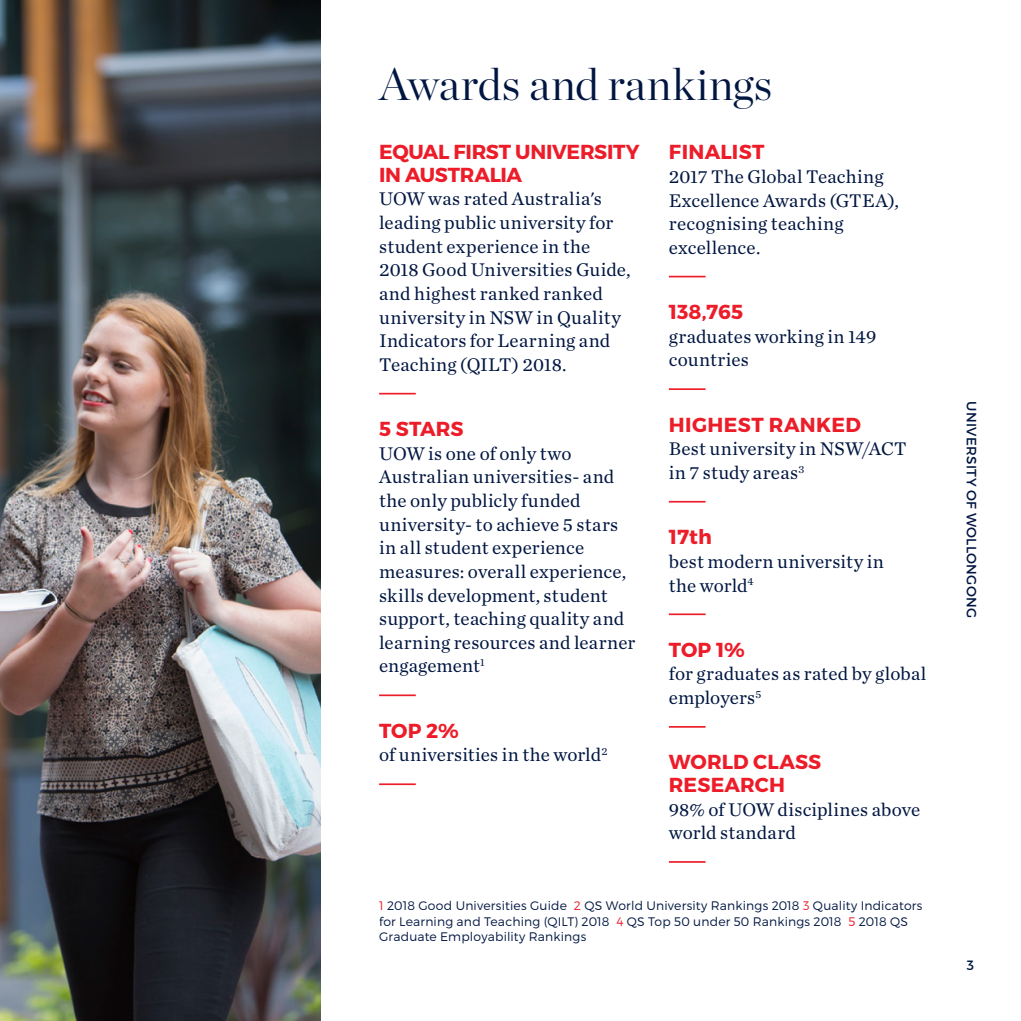
<style>
.page{position:relative;width:1021px;height:1021px;background:#fff}
.page>*{position:absolute;margin:0;border:0;box-sizing:border-box;transform-origin:0 0}
.t1{font:300 45px "Chronicle Display";letter-spacing:.005em;color:#001641}
.t2{font:700 20.25px/22.5px "Montserrat";letter-spacing:.005em;color:#ed1c29}
.t3{font:700 20.25px/22.5px "Montserrat";letter-spacing:-.015em;color:#ed1c29}
.t4{font:19.12px/23.6px "Chronicle Text G1";letter-spacing:.01em;color:#001641}
.t5{font:13.5px "Montserrat";letter-spacing:.025em;color:#001641}
.t6{font:300 12.38px/15.8px "Montserrat";letter-spacing:.01em;color:#001641}
.s1{color:#ed1c29}
</style>
<div class="page">
<img style="left:0;top:0;width:320px;height:1020px">
<hr style="left:379px;top:393px;width:37px;height:1px;background:#ed1c29">
<hr style="left:379px;top:694px;width:37px;height:2px;background:#ed1c29">
<hr style="left:379px;top:783px;width:37px;height:2px;background:#ed1c29">
<hr style="left:669px;top:276px;width:36px;height:1px;background:#ed1c29">
<hr style="left:669px;top:388px;width:36px;height:2px;background:#ed1c29">
<hr style="left:669px;top:501px;width:36px;height:1px;background:#ed1c29">
<hr style="left:669px;top:613px;width:36px;height:2px;background:#ed1c29">
<hr style="left:669px;top:726px;width:36px;height:1px;background:#ed1c29">
<hr style="left:669px;top:861px;width:36px;height:1px;background:#ed1c29">
<h1 class="t1" style="left:379px;top:50px;width:394px">Awards and rankings</h1>
<p class="t3" style="left:379px;top:141px;width:262px">EQUAL FIRST UNIVERSITY<br>IN AUSTRALIA</p>
<p class="t4" style="left:379px;top:186px;width:253px">UOW was rated Australia's leading public university for student experience in the<br>2018 Good Universities Guide, and highest ranked ranked university in NSW in Quality<br>Indicators for Learning and<br>Teaching (QILT) 2018.</p>
<p class="t2" style="left:379px;top:418px;width:86px">5 STARS</p>
<p class="t4" style="left:379px;top:440px;width:258px">UOW is one of only two<br>Australian universities- and the only publicly funded university- to achieve 5 stars in all student experience measures: overall experience, skills development, student support, teaching quality and learning resources and learner engagement<sup>1</sup></p>
<p class="t2" style="left:379px;top:719px;width:81px">TOP 2%</p>
<p class="t4" style="left:379px;top:742px;width:230px">of universities in the world<sup>2</sup></p>
<p class="t2" style="left:669px;top:141px;width:97px">FINALIST</p>
<p class="t4" style="left:669px;top:164px;width:231px">2017 The Global Teaching<br>Excellence Awards (GTEA), recognising teaching excellence.</p>
<p class="t2" style="left:669px;top:301px;width:76px">138,765</p>
<p class="t4" style="left:669px;top:323px;width:209px">graduates working in 149 countries</p>
<p class="t2" style="left:669px;top:413px;width:194px">HIGHEST RANKED</p>
<p class="t4" style="left:669px;top:436px;width:239px">Best university in NSW/ACT in 7 study areas<sup>3</sup></p>
<p class="t2" style="left:669px;top:526px;width:44px">17th</p>
<p class="t4" style="left:669px;top:548px;width:216px">best modern university in the world<sup>4</sup></p>
<p class="t2" style="left:669px;top:638px;width:77px">TOP 1%</p>
<p class="t4" style="left:669px;top:661px;width:259px">for graduates as rated by global employers<sup>5</sup></p>
<p class="t2" style="left:669px;top:751px;width:154px">WORLD CLASS<br>RESEARCH</p>
<p class="t4" style="left:669px;top:796px;width:253px">98% of UOW disciplines above world standard</p>
<p class="t6" style="left:379px;top:897px;width:545px"><span class="s1">1</span> 2018 Good Universities Guide <span class="s1">2</span> QS World University Rankings 2018 <span class="s1">3</span> Quality Indicators for Learning and Teaching (QILT) 2018 <span class="s1">4</span> QS Top 50 under 50 Rankings 2018 <span class="s1">5</span> 2018 QS<br>Graduate Employability Rankings</p>
<p class="t5" style="left:979px;top:401px;width:218px;rotate:90deg">UNIVERSITY OF WOLLONGONG</p>
<p class="t5" style="left:966px;top:956px;width:9px">3</p>
</div>
